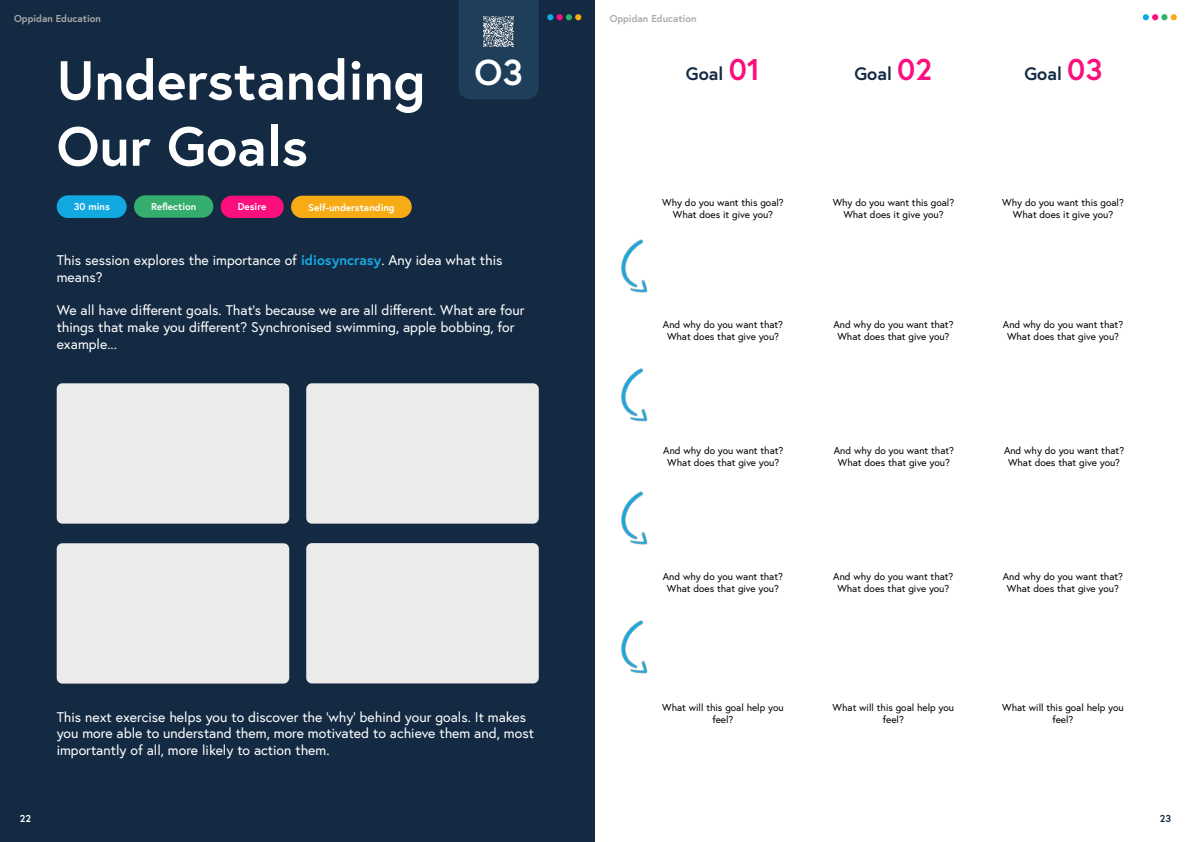
<style>
.page{position:relative;width:1191px;height:842px;background:#fff}
.page>*{position:absolute;margin:0;border:0;box-sizing:border-box;transform-origin:0 0}
.t1{font:700 55px "Europa";color:#fff}
.t2{font:700 36px "Europa";color:#fff}
.t3{font:700 18px "Europa";color:#132a42}
.t4{font:14px/16.8px "Europa";color:#fff}
.t5{font:10px/12px "Europa";color:#000;text-align:center}
.t6{font:700 10px "Europa";color:#fff}
.t7{font:700 10px "Europa";color:#ababab}
.t8{font:700 10px "Europa";color:#132a42}
.s1{font-size:30px;color:#fa0f7d}
.s2{font-size:30px;color:#fb0e7d}
.s3{font-weight:700;color:#17a9e3}
</style>
<div class="page">
<div style="left:1142px;top:14px;width:7px;height:6px;background:#17a9e3;border-radius:50%"></div>
<svg style="left:1152px;top:14px;width:24px;height:6px"></svg>
<div style="left:0;top:0;width:594px;height:842px;background:#132a42"></div>
<div style="left:459px;top:0;width:80px;height:99px;background:#1e3e59"></div>
<div style="left:57px;top:383px;width:232px;height:141px;background:#ebebea;border-radius:6px"></div>
<div style="left:306px;top:383px;width:233px;height:141px;background:#ebebea;border-radius:6px"></div>
<div style="left:306px;top:543px;width:233px;height:140px;background:#ebebea;border-radius:6px"></div>
<div style="left:57px;top:543px;width:232px;height:141px;background:#ebebea;border-radius:6px"></div>
<img style="left:481px;top:15px;width:34px;height:34px">
<div style="left:57px;top:195px;width:70px;height:23px;background:#12a9e1;border-radius:11px"></div>
<div style="left:134px;top:195px;width:79px;height:23px;background:#34ad6d;border-radius:11px"></div>
<div style="left:221px;top:196px;width:63px;height:22px;background:#fa0f7d;border-radius:11px"></div>
<div style="left:291px;top:196px;width:121px;height:22px;background:#f7ac16;border-radius:11px"></div>
<img style="left:621px;top:239px;width:27px;height:54px">
<img style="left:621px;top:368px;width:27px;height:54px">
<img style="left:621px;top:491px;width:27px;height:54px">
<img style="left:621px;top:620px;width:27px;height:54px">
<svg style="left:547px;top:14px;width:6px;height:6px"></svg>
<div style="left:556px;top:14px;width:7px;height:6px;background:#fa0f7d;border-radius:50%"></div>
<svg style="left:566px;top:14px;width:15px;height:6px"></svg>
<p class="t7" style="left:14px;top:12px;width:88px">Oppidan Education</p>
<p class="t7" style="left:609px;top:12px;width:88px">Oppidan Education</p>
<p class="t1" style="left:57px;top:43px;width:370px">Understanding</p>
<p class="t1" style="left:57px;top:109px;width:253px">Our Goals</p>
<p class="t2" style="left:474px;top:48px;width:50px">O3</p>
<p class="t3" style="left:686px;top:62px;width:76px">Goal <span class="s1">01</span></p>
<p class="t3" style="left:854px;top:61px;width:79px">Goal <span class="s2">02</span></p>
<p class="t3" style="left:1024px;top:61px;width:79px">Goal <span class="s1">03</span></p>
<p class="t6" style="left:74px;top:200px;width:38px">30 mins</p>
<p class="t6" style="left:151px;top:200px;width:47px">Reflection</p>
<p class="t6" style="left:238px;top:200px;width:30px">Desire</p>
<p class="t6" style="left:308px;top:201px;width:88px">Self-understanding</p>
<p class="t5" style="left:662px;top:196px;width:123px">Why do you want this goal?<br>What does it give you?</p>
<p class="t5" style="left:832px;top:196px;width:123px">Why do you want this goal?<br>What does it give you?</p>
<p class="t5" style="left:1002px;top:196px;width:123px">Why do you want this goal?<br>What does it give you?</p>
<p class="t4" style="left:57px;top:251px;width:447px">This session explores the importance of <span class="s3">idiosyncrasy</span>. Any idea what this means?</p>
<p class="t4" style="left:57px;top:302px;width:469px">We all have different goals. That’s because we are all different. What are four things that make you different? Synchronised swimming, apple bobbing, for example...</p>
<p class="t5" style="left:663px;top:318px;width:122px">And why do you want that?<br>What does that give you?</p>
<p class="t5" style="left:833px;top:318px;width:122px">And why do you want that?<br>What does that give you?</p>
<p class="t5" style="left:1003px;top:318px;width:122px">And why do you want that?<br>What does that give you?</p>
<p class="t5" style="left:663px;top:444px;width:122px">And why do you want that?<br>What does that give you?</p>
<p class="t5" style="left:834px;top:444px;width:122px">And why do you want that?<br>What does that give you?</p>
<p class="t5" style="left:1004px;top:444px;width:122px">And why do you want that?<br>What does that give you?</p>
<p class="t5" style="left:663px;top:570px;width:122px">And why do you want that?<br>What does that give you?</p>
<p class="t5" style="left:833px;top:570px;width:122px">And why do you want that?<br>What does that give you?</p>
<p class="t5" style="left:1003px;top:570px;width:122px">And why do you want that?<br>What does that give you?</p>
<p class="t4" style="left:57px;top:708px;width:479px">This next exercise helps you to discover the ‘why’ behind your goals. It makes you more able to understand them, more motivated to achieve them and, most importantly of all, more likely to action them.</p>
<p class="t5" style="left:662px;top:702px;width:123px">What will this goal help you feel?</p>
<p class="t5" style="left:832px;top:702px;width:123px">What will this goal help you feel?</p>
<p class="t5" style="left:1002px;top:702px;width:123px">What will this goal help you feel?</p>
<p class="t6" style="left:20px;top:812px;width:13px">22</p>
<p class="t8" style="left:1159px;top:812px;width:13px">23</p>
</div>
